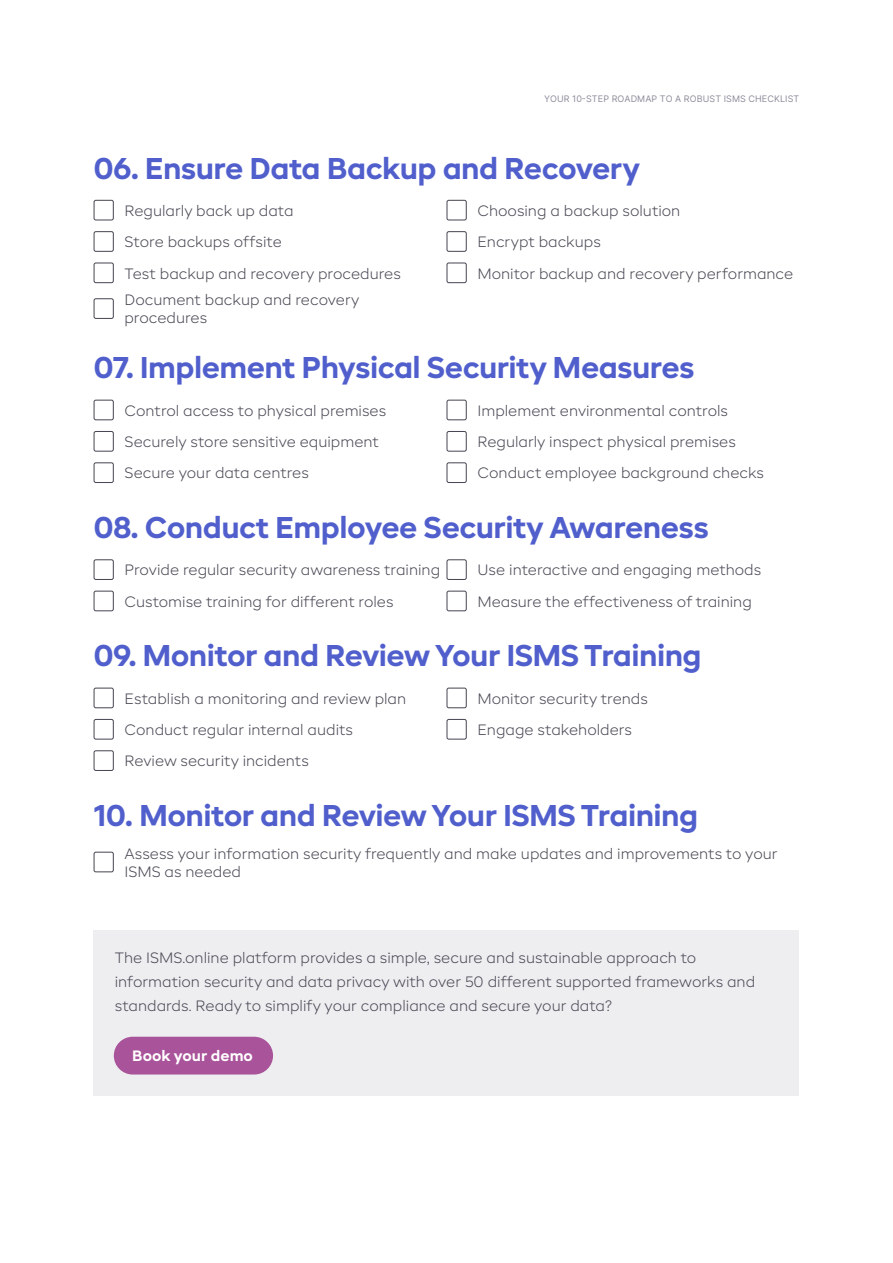
<style>
.page{position:relative;width:893px;height:1263px;background:#fff}
.page>*{position:absolute;margin:0;border:0;box-sizing:border-box;transform-origin:0 0}
.t1{font:700 30px "BR Candor";letter-spacing:-.02em;color:#505fcc}
.t2{font:300 15px/18px "BR Candor";color:#494854}
.t3{font:700 15px "BR Candor";color:#fff}
.t4{font:9px "Inter";letter-spacing:.01em;color:#8c8c9b}
</style>
<div class="page">
<div style="left:94px;top:200px;width:20px;height:20px;border:1px solid #494854;border-radius:2px"></div>
<div style="left:94px;top:400px;width:20px;height:20px;border:1px solid #494854;border-radius:2px"></div>
<div style="left:94px;top:559px;width:20px;height:21px;border:1px solid #494854;border-radius:2px"></div>
<div style="left:94px;top:688px;width:20px;height:20px;border:1px solid #494854;border-radius:2px"></div>
<div style="left:94px;top:852px;width:20px;height:20px;border:1px solid #494854;border-radius:2px"></div>
<div style="left:446px;top:200px;width:21px;height:20px;border:1px solid #494854;border-radius:2px"></div>
<div style="left:446px;top:400px;width:21px;height:20px;border:1px solid #494854;border-radius:2px"></div>
<div style="left:446px;top:559px;width:21px;height:21px;border:1px solid #494854;border-radius:2px"></div>
<div style="left:446px;top:688px;width:21px;height:20px;border:1px solid #494854;border-radius:2px"></div>
<div style="left:94px;top:231px;width:20px;height:21px;border:1px solid #494854;border-radius:2px"></div>
<div style="left:94px;top:431px;width:20px;height:21px;border:1px solid #494854;border-radius:2px"></div>
<div style="left:94px;top:591px;width:20px;height:20px;border:1px solid #494854;border-radius:2px"></div>
<div style="left:94px;top:719px;width:20px;height:21px;border:1px solid #494854;border-radius:2px"></div>
<div style="left:94px;top:750px;width:20px;height:21px;border:1px solid #494854;border-radius:2px"></div>
<div style="left:446px;top:231px;width:21px;height:21px;border:1px solid #494854;border-radius:2px"></div>
<div style="left:446px;top:431px;width:21px;height:21px;border:1px solid #494854;border-radius:2px"></div>
<div style="left:446px;top:591px;width:21px;height:20px;border:1px solid #494854;border-radius:2px"></div>
<div style="left:446px;top:719px;width:21px;height:21px;border:1px solid #494854;border-radius:2px"></div>
<div style="left:94px;top:262px;width:20px;height:21px;border:1px solid #494854;border-radius:2px"></div>
<div style="left:94px;top:462px;width:20px;height:21px;border:1px solid #494854;border-radius:2px"></div>
<div style="left:446px;top:262px;width:21px;height:21px;border:1px solid #494854;border-radius:2px"></div>
<div style="left:446px;top:462px;width:21px;height:21px;border:1px solid #494854;border-radius:2px"></div>
<div style="left:94px;top:298px;width:20px;height:21px;border:1px solid #494854;border-radius:2px"></div>
<div style="left:94px;top:930px;width:705px;height:166px;background:#eeeef1"></div>
<div style="left:114px;top:1037px;width:159px;height:37px;background:#a9539a;border-radius:19px"></div>
<p class="t4" style="left:544px;top:92px;width:257px">YOUR 10-STEP ROADMAP TO A ROBUST ISMS CHECKLIST</p>
<h1 class="t1" style="left:94px;top:150px;width:548px">06. Ensure Data Backup and Recovery</h1>
<p class="t2" style="left:124px;top:201px;width:171px">Regularly back up data</p>
<p class="t2" style="left:477px;top:201px;width:204px">Choosing a backup solution</p>
<p class="t2" style="left:124px;top:233px;width:159px">Store backups offsite</p>
<p class="t2" style="left:477px;top:233px;width:125px">Encrypt backups</p>
<p class="t2" style="left:124px;top:264px;width:278px">Test backup and recovery procedures</p>
<p class="t2" style="left:477px;top:264px;width:317px">Monitor backup and recovery performance</p>
<p class="t2" style="left:124px;top:291px;width:237px">Document backup and recovery procedures</p>
<h1 class="t1" style="left:94px;top:349px;width:603px">07. Implement Physical Security Measures</h1>
<p class="t2" style="left:124px;top:401px;width:263px">Control access to physical premises</p>
<p class="t2" style="left:477px;top:401px;width:252px">Implement environmental controls</p>
<p class="t2" style="left:124px;top:433px;width:256px">Securely store sensitive equipment</p>
<p class="t2" style="left:477px;top:433px;width:260px">Regularly inspect physical premises</p>
<p class="t2" style="left:124px;top:464px;width:186px">Secure your data centres</p>
<p class="t2" style="left:477px;top:464px;width:288px">Conduct employee background checks</p>
<h1 class="t1" style="left:94px;top:509px;width:617px">08. Conduct Employee Security Awareness</h1>
<p class="t2" style="left:124px;top:561px;width:317px">Provide regular security awareness training</p>
<p class="t2" style="left:124px;top:592px;width:271px">Customise training for different roles</p>
<p class="t2" style="left:477px;top:561px;width:285px">Use interactive and engaging methods</p>
<p class="t2" style="left:477px;top:592px;width:276px">Measure the effectiveness of training</p>
<h1 class="t1" style="left:94px;top:637px;width:610px">09. Monitor and Review Your ISMS Training</h1>
<p class="t2" style="left:124px;top:689px;width:283px">Establish a monitoring and review plan</p>
<p class="t2" style="left:124px;top:714px;width:230px;line-height:31.3px">Conduct regular internal audits<br>Review security incidents</p>
<p class="t2" style="left:477px;top:689px;width:172px">Monitor security trends</p>
<p class="t2" style="left:477px;top:721px;width:156px">Engage stakeholders</p>
<h1 class="t1" style="left:94px;top:797px;width:606px">10. Monitor and Review Your ISMS Training</h1>
<p class="t2" style="left:124px;top:844px;width:655px">Assess your information security frequently and make updates and improvements to your<br>ISMS as needed</p>
<p class="t2" style="left:115px;top:945px;width:642px;line-height:24px">The ISMS.online platform provides a simple, secure and sustainable approach to information security and data privacy with over 50 different supported frameworks and standards. Ready to simplify your compliance and secure your data?</p>
<p class="t3" style="left:132px;top:1047px;width:122px">Book your demo</p>
</div>
